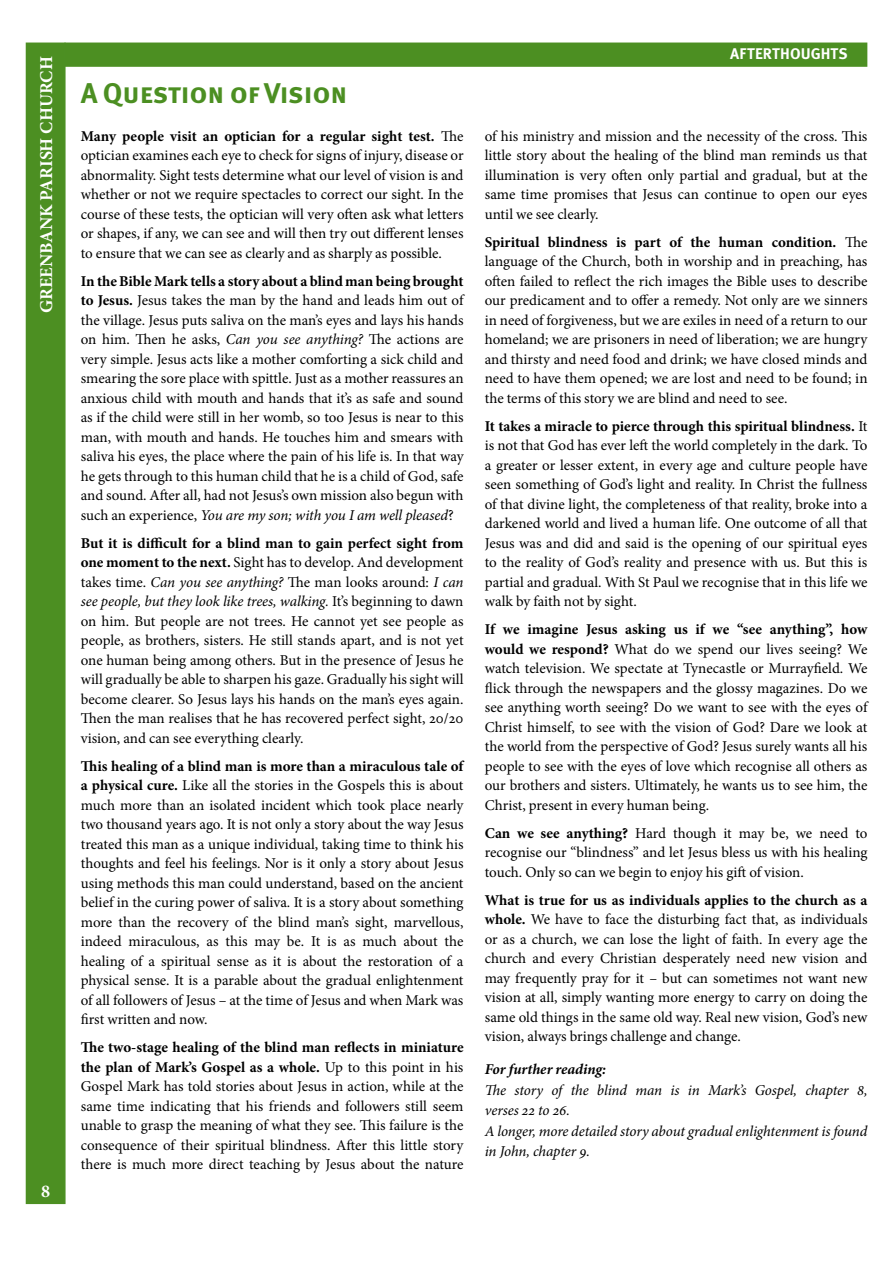
<style>
.page{position:relative;width:893px;height:1263px;background:#fff}
.page>*{position:absolute;margin:0;border:0;box-sizing:border-box;transform-origin:0 0}
.t1{font:700 28.5px "Meta Pro";color:#4c8f22}
.t2{font:700 18px "Minion Pro";color:#fff}
.t3{font:700 15.45px "Meta Pro";letter-spacing:.005em;color:#fff}
.t4{font:15px/19.5px "Minion Pro";letter-spacing:-.005em;color:#000;text-align:justify}
.t5{font:italic 15px/19.5px "Minion Pro";letter-spacing:-.01em;color:#000}
.t6{font:italic 700 15px "Minion Pro";letter-spacing:-.005em;color:#000}
.s1{font-weight:700}
.s2{font-style:italic}
</style>
<div class="page">
<div style="left:64px;top:43px;width:803px;height:24px;background:#4c8f22;border:2px solid #4c8f22"></div>
<div style="left:26px;top:43px;width:40px;height:1161px;background:#4c8f22;border:2px solid #4c8f22"></div>
<p class="t2" style="left:34px;top:313px;width:258px;rotate:-90deg">GREENBANK PARISH CHURCH</p>
<p class="t2" style="left:41px;top:1178px;width:10px">8</p>
<h1 class="t1" style="left:81px;top:75px;width:268px">A Question of Vision</h1>
<p class="t4" style="left:81px;top:126px;width:384px"><span class="s1">Many people visit an optician for a regular sight test.</span> The optician examines each eye to check for signs of injury, disease or abnormality. Sight tests determine what our level of vision is and whether or not we require spectacles to correct our sight. In the course of these tests, the optician will very often ask what letters or shapes, if any, we can see and will then try out different lenses to ensure that we can see as clearly and as sharply as possible.</p>
<p class="t4" style="left:81px;top:271px;width:384px"><span class="s1">In the Bible Mark tells a story about a blind man being brought to Jesus.</span> Jesus takes the man by the hand and leads him out of the village. Jesus puts saliva on the man’s eyes and lays his hands on him. Then he asks, <span class="s2">Can you see anything?</span> The actions are very simple. Jesus acts like a mother comforting a sick child and smearing the sore place with spittle. Just as a mother reassures an anxious child with mouth and hands that it’s as safe and sound as if the child were still in her womb, so too Jesus is near to this man, with mouth and hands. He touches him and smears with saliva his eyes, the place where the pain of his life is. In that way he gets through to this human child that he is a child of God, safe and sound. After all, had not Jesus’s own mission also begun with such an experience, <span class="s2">You are my son; with you I am well pleased</span>?</p>
<p class="t4" style="left:81px;top:533px;width:384px"><span class="s1">But it is difficult for a blind man to gain perfect sight from one moment to the next.</span> Sight has to develop. And development takes time. <span class="s2">Can you see anything?</span> The man looks around: <span class="s2">I can see people, but they look like trees, walking.</span> It’s beginning to dawn on him. But people are not trees. He cannot yet see people as people, as brothers, sisters. He still stands apart, and is not yet one human being among others. But in the presence of Jesus he will gradually be able to sharpen his gaze. Gradually his sight will become clearer. So Jesus lays his hands on the man’s eyes again.<br>Then the man realises that he has recovered perfect sight, 20/20 vision, and can see everything clearly.</p>
<p class="t4" style="left:81px;top:756px;width:384px"><span class="s1">This healing of a blind man is more than a miraculous tale of a physical cure.</span> Like all the stories in the Gospels this is about much more than an isolated incident which took place nearly two thousand years ago. It is not only a story about the way Jesus treated this man as a unique individual, taking time to think his thoughts and feel his feelings. Nor is it only a story about Jesus using methods this man could understand, based on the ancient belief in the curing power of saliva. It is a story about something more than the recovery of the blind man’s sight, marvellous, indeed miraculous, as this may be. It is as much about the healing of a spiritual sense as it is about the restoration of a physical sense. It is a parable about the gradual enlightenment of all followers of Jesus – at the time of Jesus and when Mark was first written and now.</p>
<p class="t4" style="left:81px;top:1038px;width:384px"><span class="s1">The two-stage healing of the blind man reflects in miniature the plan of Mark’s Gospel as a whole.</span> Up to this point in his Gospel Mark has told stories about Jesus in action, while at the same time indicating that his friends and followers still seem unable to grasp the meaning of what they see. This failure is the consequence of their spiritual blindness. After this little story there is much more direct teaching by Jesus about the nature</p>
<p class="t3" style="left:730px;top:44px;width:119px">AFTERTHOUGHTS</p>
<p class="t4" style="left:485px;top:126px;width:384px">of his ministry and mission and the necessity of the cross. This little story about the healing of the blind man reminds us that illumination is very often only partial and gradual, but at the same time promises that Jesus can continue to open our eyes until we see clearly.</p>
<p class="t4" style="left:485px;top:232px;width:384px"><span class="s1">Spiritual blindness is part of the human condition.</span> The language of the Church, both in worship and in preaching, has often failed to reflect the rich images the Bible uses to describe our predicament and to offer a remedy. Not only are we sinners in need of forgiveness, but we are exiles in need of a return to our homeland; we are prisoners in need of liberation; we are hungry and thirsty and need food and drink; we have closed minds and need to have them opened; we are lost and need to be found; in the terms of this story we are blind and need to see.</p>
<p class="t4" style="left:485px;top:416px;width:384px"><span class="s1">It takes a miracle to pierce through this spiritual blindness.</span> It is not that God has ever left the world completely in the dark. To a greater or lesser extent, in every age and culture people have seen something of God’s light and reality. In Christ the fullness of that divine light, the completeness of that reality, broke into a darkened world and lived a human life. One outcome of all that Jesus was and did and said is the opening of our spiritual eyes to the reality of God’s reality and presence with us. But this is partial and gradual. With St Paul we recognise that in this life we walk by faith not by sight.</p>
<p class="t4" style="left:485px;top:620px;width:384px"><span class="s1">If we imagine Jesus asking us if we “see anything”, how would we respond?</span> What do we spend our lives seeing? We watch television. We spectate at Tynecastle or Murrayfield. We flick through the newspapers and the glossy magazines. Do we see anything worth seeing? Do we want to see with the eyes of Christ himself, to see with the vision of God? Dare we look at the world from the perspective of God? Jesus surely wants all his people to see with the eyes of love which recognise all others as our brothers and sisters. Ultimately, he wants us to see him, the Christ, present in every human being.</p>
<p class="t4" style="left:485px;top:823px;width:384px"><span class="s1">Can we see anything?</span> Hard though it may be, we need to recognise our “blindness” and let Jesus bless us with his healing touch. Only so can we begin to enjoy his gift of vision.</p>
<p class="t4" style="left:485px;top:890px;width:384px"><span class="s1">What is true for us as individuals applies to the church as a whole.</span> We have to face the disturbing fact that, as individuals or as a church, we can lose the light of faith. In every age the church and every Christian desperately need new vision and may frequently pray for it – but can sometimes not want new vision at all, simply wanting more energy to carry on doing the same old things in the same old way. Real new vision, God’s new vision, always brings challenge and change.</p>
<p class="t6" style="left:485px;top:1058px;width:123px">For further reading:</p>
<p class="t5" style="left:485px;top:1080px;width:384px">The story of the blind man is in Mark’s Gospel, chapter 8, verses 22 to 26.</p>
<p class="t5" style="left:485px;top:1122px;width:384px">A longer, more detailed story about gradual enlightenment is found in John, chapter 9.</p>
</div>
